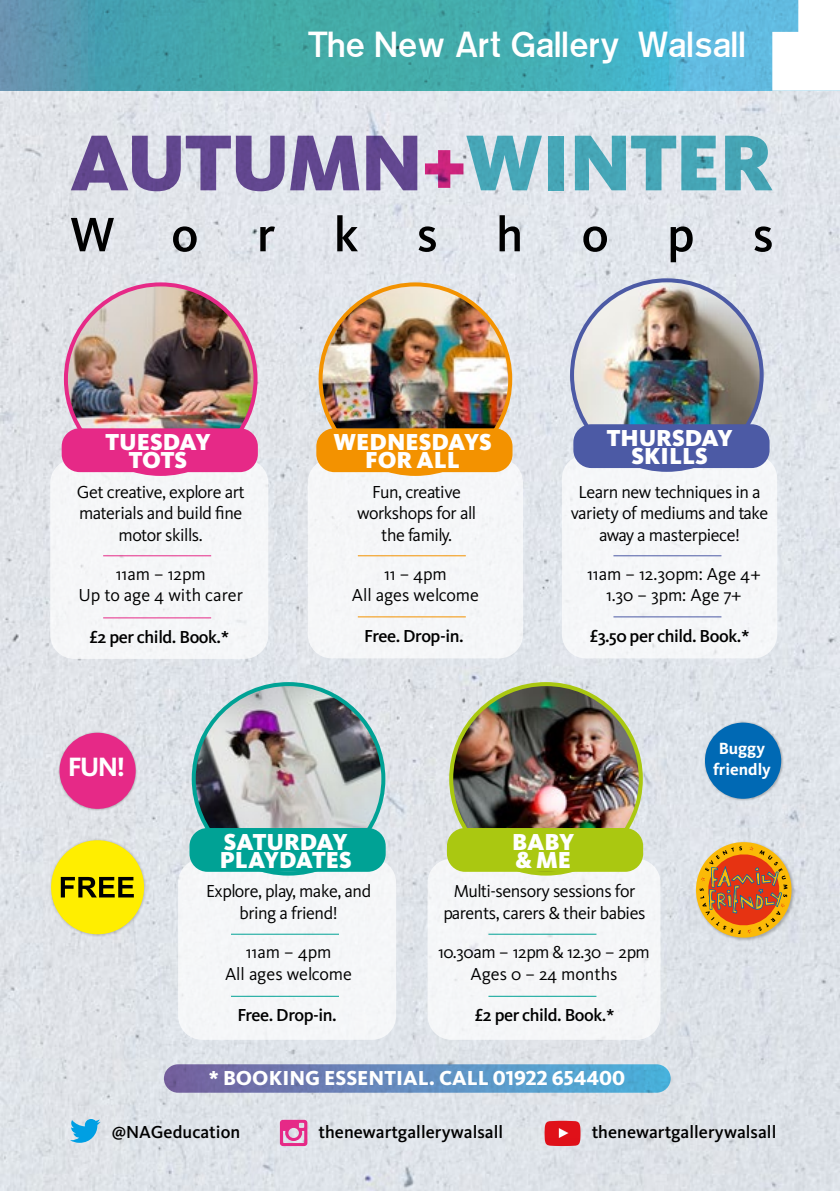
<style>
.page{position:relative;width:840px;height:1191px;background:#fff}
.page>*{position:absolute;margin:0;border:0;box-sizing:border-box;transform-origin:0 0}
.t1{font:900 82px "Kievit";letter-spacing:-.02em;color:#6f4f9b}
.t2{font:500 50px "Kievit";letter-spacing:1.165em;color:#000}
.t3{font:31.8px "Frisky";color:#fff}
.t4{font:700 27.6px "Kievit";color:#fff}
.t5{font:900 24px/18px "Kievit";color:#fff;text-align:center}
.t6{font:21px "Kievit Extra Bold SC";color:#fff}
.t7{font:18px/21.6px "Kievit";letter-spacing:-.025em;color:#000;text-align:center}
.t8{font:18px/21.6px "Kievit";color:#000;text-align:center}
.t9{font:500 18px "Kievit";letter-spacing:-.025em;color:#000}
.t10{font:500 18px "Kievit";letter-spacing:-.005em;color:#000}
.t11{font:700 16.8px "Kievit";color:#fff}
.s1{color:#e62987}
.s2{color:#4fb8c5}
</style>
<div class="page">
<img style="left:0;top:91px;width:839px;height:1100px">
<div style="left:307px;top:458px;width:215px;height:200px;background:#f5f6f8;border-radius:24px"></div>
<div style="left:50px;top:459px;width:218px;height:200px;background:#f5f6f8;border-radius:24px"></div>
<div style="left:178px;top:858px;width:218px;height:181px;background:#f5f6f8;border-radius:24px"></div>
<div style="left:427px;top:858px;width:233px;height:181px;background:#f5f6f8;border-radius:24px"></div>
<div style="left:561px;top:454px;width:215px;height:204px;background:#f5f7f8;border-radius:24px"></div>
<svg style="left:0;top:0;width:771px;height:91px;background:#4aaab6"></svg>
<svg style="left:771px;top:0;width:68px;height:91px"></svg>
<div style="left:703px;top:721px;width:80px;height:80px;background:#000;opacity:.25"></div>
<div style="left:704px;top:722px;width:76px;height:76px;background:#0069b4;border-radius:50%"></div>
<div style="left:58px;top:731px;width:80px;height:80px;background:#000;opacity:.25"></div>
<div style="left:59px;top:732px;width:77px;height:77px;background:#e62987;border-radius:50%"></div>
<div style="left:49px;top:838px;width:98px;height:99px;background:#000;opacity:.2"></div>
<div style="left:51px;top:840px;width:93px;height:94px;background:#fe0;border-radius:50%"></div>
<svg style="left:61px;top:877px;width:73px;height:20px"></svg>
<svg style="left:691px;top:837px;width:104px;height:105px;background:#d6995f"></svg>
<svg style="left:70px;top:1119px;width:30px;height:23px"></svg>
<svg style="left:280px;top:1119px;width:27px;height:27px"></svg>
<img style="left:320px;top:284px;width:190px;height:147px">
<div style="left:318px;top:282px;width:194px;height:194px;border:4px solid #f39200;border-radius:50%"></div>
<img style="left:66px;top:284px;width:189px;height:151px">
<div style="left:64px;top:282px;width:193px;height:194px;border:4px solid #e62987;border-radius:50%"></div>
<img style="left:194px;top:684px;width:189px;height:153px">
<div style="left:192px;top:682px;width:193px;height:193px;border:4px solid #00a295;border-radius:50%"></div>
<img style="left:451px;top:684px;width:189px;height:189px;border-radius:95px">
<div style="left:449px;top:682px;width:193px;height:193px;border:4px solid #aac811;border-radius:50%"></div>
<img style="left:571px;top:280px;width:190px;height:172px">
<div style="left:569px;top:278px;width:194px;height:194px;border:4px solid #4c5aa5;border-radius:50%"></div>
<div style="left:573px;top:424px;width:196px;height:44px;background:#4c5aa5;border-radius:18px"></div>
<div style="left:316px;top:428px;width:196px;height:44px;background:#f39200;border-radius:18px"></div>
<div style="left:62px;top:428px;width:196px;height:44px;background:#e62987;border-radius:18px"></div>
<div style="left:189px;top:828px;width:196px;height:43px;background:#00a295;border-radius:18px"></div>
<div style="left:446px;top:828px;width:196px;height:43px;background:#aac811;border-radius:18px"></div>
<hr style="left:357px;top:555px;width:108px;height:1px;background:#f39200">
<hr style="left:103px;top:555px;width:108px;height:1px;background:#e62987">
<hr style="left:231px;top:933px;width:108px;height:1px;background:#00a295">
<hr style="left:488px;top:933px;width:108px;height:1px;background:#00a295">
<hr style="left:613px;top:555px;width:108px;height:1px;background:#4c5aa5">
<hr style="left:357px;top:616px;width:108px;height:1px;background:#f39200">
<hr style="left:103px;top:617px;width:108px;height:1px;background:#e62987">
<hr style="left:231px;top:995px;width:108px;height:1px;background:#00a295">
<hr style="left:488px;top:995px;width:108px;height:1px;background:#00a295">
<hr style="left:613px;top:616px;width:108px;height:1px;background:#4c5aa5">
<div style="left:164px;top:1064px;width:506px;height:28px;background:linear-gradient(to right,#78639f,#4bb4dd);border-radius:14px"></div>
<svg style="left:544px;top:1120px;width:36px;height:26px"></svg>
<h3 class="t3" style="left:307px;top:25px;width:440px">The New Art Gallery Walsall</h3>
<h1 class="t1" style="left:70px;top:113px;width:704px">AUTUMN<span class="s1">+</span><span class="s2">WINTER</span></h1>
<h2 class="t2" style="left:70px;top:204px;width:704px">Workshops</h2>
<h3 class="t5" style="left:105px;top:432px;width:107px">TUESDAY<br>TOTS</h3>
<h3 class="t5" style="left:333px;top:432px;width:160px">WEDNESDAYS<br>FOR ALL</h3>
<h3 class="t5" style="left:606px;top:428px;width:127px">THURSDAY<br>SKILLS</h3>
<p class="t7" style="left:77px;top:480px;width:169px">Get creative, explore art materials and build fine motor skills.</p>
<p class="t7" style="left:357px;top:480px;width:121px">Fun, creative workshops for all the family.</p>
<p class="t7" style="left:570px;top:480px;width:199px">Learn new techniques in a variety of mediums and take away a masterpiece!</p>
<p class="t8" style="left:78px;top:562px;width:166px">11am – 12pm<br>Up to age 4 with carer</p>
<p class="t8" style="left:351px;top:562px;width:128px">11 – 4pm<br>All ages welcome</p>
<p class="t8" style="left:586px;top:562px;width:175px">11am – 12.30pm: Age 4+<br>1.30 – 3pm: Age 7+</p>
<p class="t9" style="left:89px;top:625px;width:142px">£2 per child. Book.*</p>
<p class="t9" style="left:364px;top:625px;width:101px">Free. Drop-in.</p>
<p class="t9" style="left:589px;top:625px;width:161px">£3.50 per child. Book.*</p>
<p class="t11" style="left:718px;top:738px;width:48px">Buggy</p>
<h3 class="t4" style="left:68px;top:750px;width:59px">FUN!</h3>
<p class="t11" style="left:712px;top:758px;width:59px">friendly</p>
<h3 class="t5" style="left:220px;top:832px;width:134px;text-align:left">SATURDAY<br>PLAYDATES</h3>
<h3 class="t5" style="left:512px;top:832px;width:64px;text-align:left">BABY &amp; ME</h3>
<p class="t7" style="left:206px;top:880px;width:166px">Explore, play, make, and bring a friend!</p>
<p class="t7" style="left:443px;top:880px;width:203px">Multi-sensory sessions for parents, carers &amp; their babies</p>
<p class="t8" style="left:225px;top:941px;width:128px">11am – 4pm<br>All ages welcome</p>
<p class="t7" style="left:438px;top:941px;width:213px">10.30am – 12pm &amp; 12.30 – 2pm<br>Ages 0 – 24 months</p>
<p class="t9" style="left:237px;top:1004px;width:101px">Free. Drop-in.</p>
<p class="t9" style="left:474px;top:1004px;width:142px">£2 per child. Book.*</p>
<p class="t6" style="left:208px;top:1065px;width:418px">* BOOKING ESSENTIAL. CALL 01922 654400</p>
<p class="t10" style="left:112px;top:1121px;width:130px">@NAGeducation</p>
<p class="t10" style="left:318px;top:1121px;width:186px">thenewartgallerywalsall</p>
<p class="t10" style="left:591px;top:1121px;width:186px">thenewartgallerywalsall</p>
</div>
